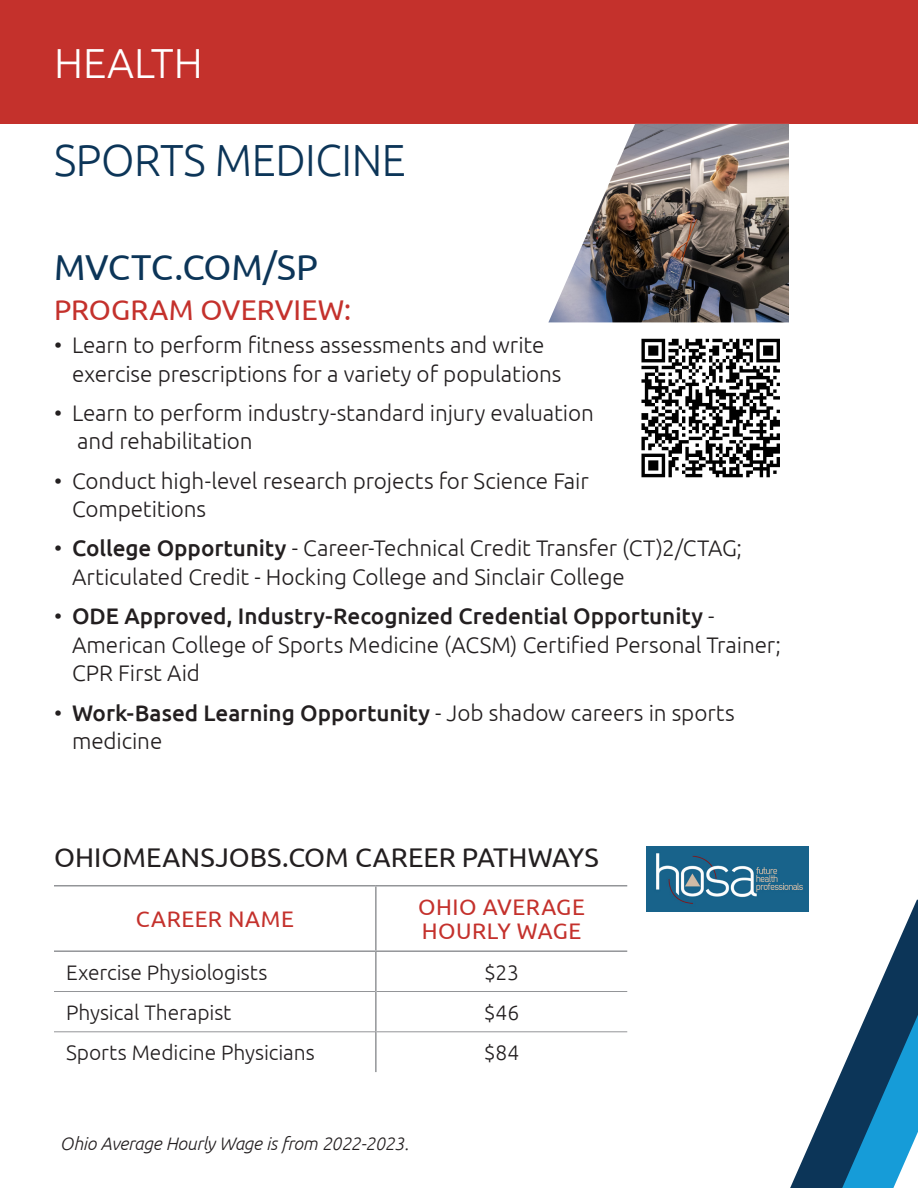
<style>
.page{position:relative;width:918px;height:1188px;background:#fff}
.page>*{position:absolute;margin:0;border:0;box-sizing:border-box;transform-origin:0 0}
.t1{font:300 45px "Ubuntu";letter-spacing:-.01em;color:#0c3558;scale:.96 1}
.t2{font:300 42px "Ubuntu";color:#fff}
.t3{font:36px "Ubuntu";letter-spacing:-.01em;color:#0c3558}
.t4{font:28.5px "Ubuntu";letter-spacing:.005em;color:#c4312c}
.t5{font:27px "Ubuntu";color:#231f20}
.Bulleted_List{font:300 22.5px/28.5px "Ubuntu";letter-spacing:-.005em;color:#231f20}
.t6{font:22.5px/24px "Ubuntu";letter-spacing:.025em;color:#c4312c}
.Bulleted_List-2{font:300 21px "Ubuntu";letter-spacing:-.005em;color:#231f20}
.Bulleted_List-3{font:italic 300 18px "Ubuntu";letter-spacing:-.015em;color:#231f20}
.s1{font-weight:500}
</style>
<div class="page">
<svg style="left:790px;top:900px;width:128px;height:288px"></svg>
<hr style="left:54px;top:991px;width:321px;height:1px;background:#939598">
<hr style="left:377px;top:991px;width:250px;height:1px;background:#939598">
<hr style="left:54px;top:1031px;width:321px;height:1px;background:#939598">
<hr style="left:377px;top:1031px;width:250px;height:1px;background:#939598">
<hr style="left:54px;top:950px;width:322px;height:2px;background:#939598">
<hr style="left:376px;top:950px;width:251px;height:2px;background:#939598">
<hr style="left:375px;top:952px;width:2px;height:40px;background:#939598">
<hr style="left:375px;top:992px;width:2px;height:40px;background:#939598">
<hr style="left:375px;top:1032px;width:2px;height:40px;background:#939598">
<hr style="left:54px;top:885px;width:322px;height:2px;background:#939598">
<hr style="left:376px;top:885px;width:251px;height:2px;background:#939598">
<hr style="left:375px;top:887px;width:2px;height:63px;background:#939598">
<img style="left:647px;top:846px;width:162px;height:66px">
<div style="left:0;top:0;width:918px;height:124px;background:#c4312c"></div>
<svg style="left:641px;top:339px;width:139px;height:138px"></svg>
<img style="left:548px;top:124px;width:241px;height:198px">
<p class="t2" style="left:54px;top:38px;width:150px">HEALTH</p>
<p class="t1" style="left:54px;top:133px;width:368px">SPORTS MEDICINE</p>
<p class="t3" style="left:54px;top:245px;width:266px">MVCTC.COM/SP</p>
<p class="t4" style="left:54px;top:293px;width:299px">PROGRAM OVERVIEW:</p>
<p class="Bulleted_List" style="left:72px;top:330px;width:491px;text-indent:-18px">• Learn to perform fitness assessments and write exercise prescriptions for a variety of populations</p>
<p class="Bulleted_List" style="left:77px;top:398px;width:518px;text-indent:-23px">• Learn to perform industry-standard injury evaluation and rehabilitation</p>
<p class="Bulleted_List" style="left:72px;top:466px;width:518px;text-indent:-18px">• Conduct high-level research projects for Science Fair<br>Competitions</p>
<p class="Bulleted_List" style="left:72px;top:534px;width:672px;text-indent:-18px">• <span class="s1">College Opportunity</span> - Career-Technical Credit Transfer (CT)2/CTAG;<br>Articulated Credit - Hocking College and Sinclair College</p>
<p class="Bulleted_List" style="left:72px;top:601px;width:711px;text-indent:-18px">• <span class="s1">ODE Approved, Industry-Recognized Credential Opportunity</span> -<br>American College of Sports Medicine (ACSM) Certified Personal Trainer;<br>CPR First Aid</p>
<p class="Bulleted_List" style="left:72px;top:698px;width:664px;text-indent:-18px">• <span class="s1">Work-Based Learning Opportunity</span> - Job shadow careers in sports medicine</p>
<p class="t5" style="left:54px;top:841px;width:546px">OHIOMEANSJOBS.COM CAREER PATHWAYS</p>
<p class="t6" style="left:136px;top:907px;width:160px">CAREER NAME</p>
<p class="t6" style="left:418px;top:895px;width:168px">OHIO AVERAGE<br>HOURLY WAGE</p>
<p class="Bulleted_List-2" style="left:66px;top:959px;width:203px">Exercise Physiologists</p>
<p class="Bulleted_List-2" style="left:484px;top:959px;width:36px">$23</p>
<p class="Bulleted_List-2" style="left:66px;top:1000px;width:167px">Physical Therapist</p>
<p class="Bulleted_List-2" style="left:484px;top:1000px;width:37px">$46</p>
<p class="Bulleted_List-2" style="left:66px;top:1040px;width:250px">Sports Medicine Physicians</p>
<p class="Bulleted_List-2" style="left:484px;top:1040px;width:37px">$84</p>
<p class="Bulleted_List-3" style="left:60px;top:1133px;width:350px">Ohio Average Hourly Wage is from 2022-2023.</p>
</div>
